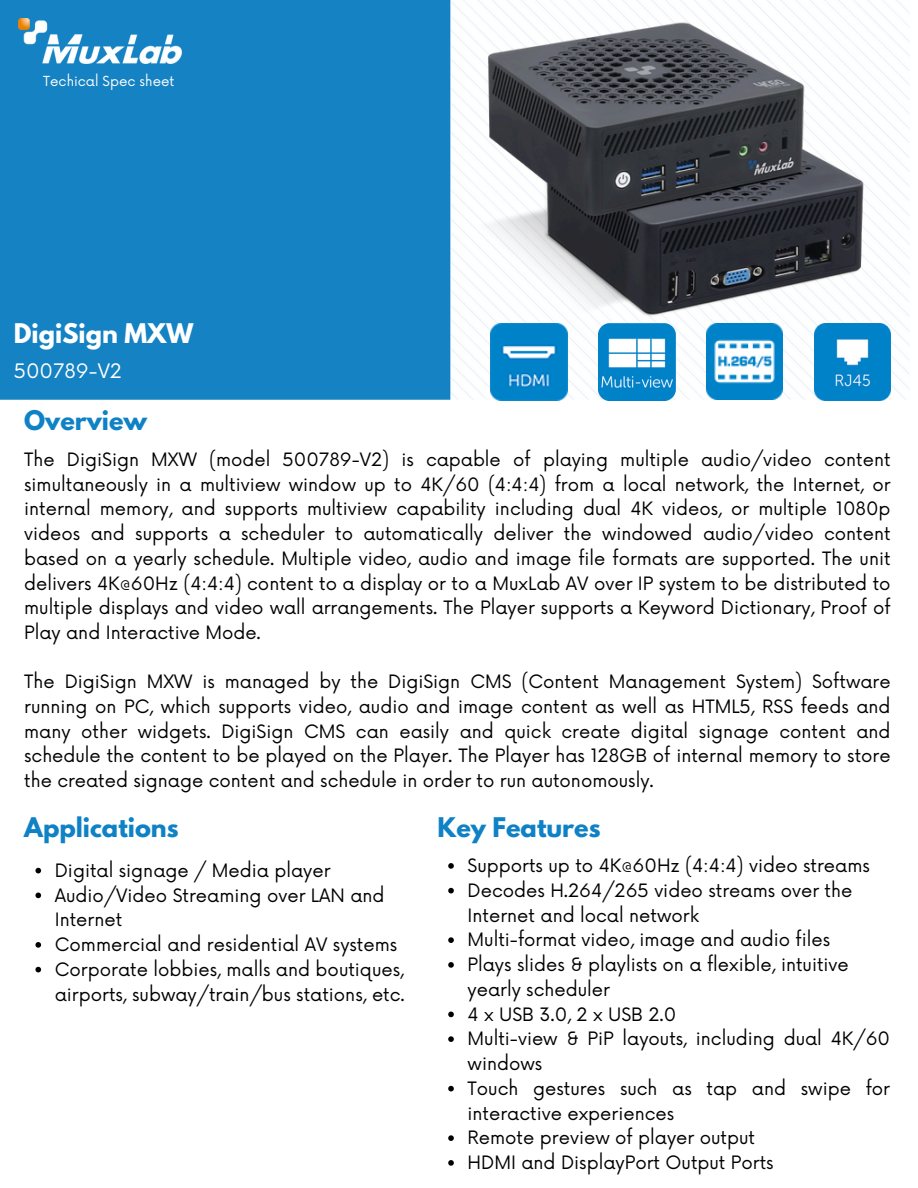
<style>
.page{position:relative;width:918px;height:1188px;background:#fff}
.page>*{position:absolute;margin:0;border:0;box-sizing:border-box;transform-origin:0 0}
.t1{font:700 24px "League Spartan";color:#0f82c5}
.t2{font:700 24px "League Spartan";color:#fff}
.t3{font:19.5px "Now";color:#fff}
.t4{font:18px/24.8px "Now";color:#000}
.t5{font:13.5px "Now";color:#fff}
</style>
<div class="page">
<div style="left:0;top:0;width:909px;height:399px;background:#1482c3"></div>
<img style="left:19px;top:19px;width:163px;height:45px">
<img style="left:446px;top:0;width:459px;height:400px">
<svg style="left:35px;top:868px;width:6px;height:5px"></svg>
<svg style="left:35px;top:893px;width:6px;height:5px"></svg>
<svg style="left:35px;top:942px;width:6px;height:6px"></svg>
<svg style="left:35px;top:967px;width:6px;height:5px"></svg>
<svg style="left:448px;top:863px;width:6px;height:6px"></svg>
<svg style="left:448px;top:888px;width:6px;height:5px"></svg>
<svg style="left:448px;top:937px;width:6px;height:6px"></svg>
<svg style="left:448px;top:962px;width:6px;height:6px"></svg>
<svg style="left:448px;top:1012px;width:6px;height:5px"></svg>
<svg style="left:448px;top:1036px;width:6px;height:6px"></svg>
<svg style="left:448px;top:1086px;width:6px;height:5px"></svg>
<svg style="left:448px;top:1135px;width:6px;height:6px"></svg>
<svg style="left:448px;top:1160px;width:6px;height:6px"></svg>
<p class="t5" style="left:43px;top:73px;width:133px">Techical Spec sheet</p>
<h1 class="t2" style="left:14px;top:321px;width:181px">DigiSign MXW</h1>
<h3 class="t3" style="left:14px;top:360px;width:110px">500789-V2</h3>
<p class="t1" style="left:24px;top:408px;width:125px">Overview</p>
<p class="t4" style="left:24px;top:448px;width:868px;text-align:justify">The DigiSign MXW (model 500789-V2) is capable of playing multiple audio/video content simultaneously in a multiview window up to 4K/60 (4:4:4) from a local network, the Internet, or internal memory, and supports multiview capability including dual 4K videos, or multiple 1080p videos and supports a scheduler to automatically deliver the windowed audio/video content based on a yearly schedule. Multiple video, audio and image file formats are supported. The unit delivers 4K@60Hz (4:4:4) content to a display or to a MuxLab AV over IP system to be distributed to multiple displays and video wall arrangements. The Player supports a Keyword Dictionary, Proof of Play and Interactive Mode.</p>
<p class="t4" style="left:24px;top:670px;width:868px;text-align:justify">The DigiSign MXW is managed by the DigiSign CMS (Content Management System) Software running on PC, which supports video, audio and image content as well as HTML5, RSS feeds and many other widgets. DigiSign CMS can easily and quick create digital signage content and schedule the content to be played on the Player. The Player has 128GB of internal memory to store the created signage content and schedule in order to run autonomously.</p>
<h1 class="t1" style="left:24px;top:815px;width:156px">Applications</h1>
<p class="t1" style="left:437px;top:815px;width:164px">Key Features</p>
<p class="t4" style="left:468px;top:854px;width:404px">Supports up to 4K@60Hz (4:4:4) video streams</p>
<p class="t4" style="left:468px;top:879px;width:386px">Decodes H.264/265 video streams over the<br>Internet and local network</p>
<p class="t4" style="left:468px;top:928px;width:364px">Multi-format video, image and audio files</p>
<p class="t4" style="left:468px;top:953px;width:383px">Plays slides &amp; playlists on a flexible, intuitive yearly scheduler</p>
<p class="t4" style="left:468px;top:1003px;width:210px">4 x USB 3.0, 2 x USB 2.0</p>
<p class="t4" style="left:468px;top:1027px;width:424px">Multi-view &amp; PiP layouts, including dual 4K/60 windows</p>
<p class="t4" style="left:468px;top:1077px;width:424px">Touch gestures such as tap and swipe for interactive experiences</p>
<p class="t4" style="left:468px;top:1126px;width:289px">Remote preview of player output</p>
<p class="t4" style="left:468px;top:1151px;width:308px">HDMI and DisplayPort Output Ports</p>
<p class="t4" style="left:55px;top:859px;width:277px">Digital signage / Media player</p>
<h1 class="t4" style="left:55px;top:884px;width:331px">Audio/Video Streaming over LAN and<br>Internet</h1>
<p class="t4" style="left:55px;top:933px;width:344px">Commercial and residential AV systems</p>
<p class="t4" style="left:55px;top:958px;width:352px">Corporate lobbies, malls and boutiques, airports, subway/train/bus stations, etc.</p>
</div>
